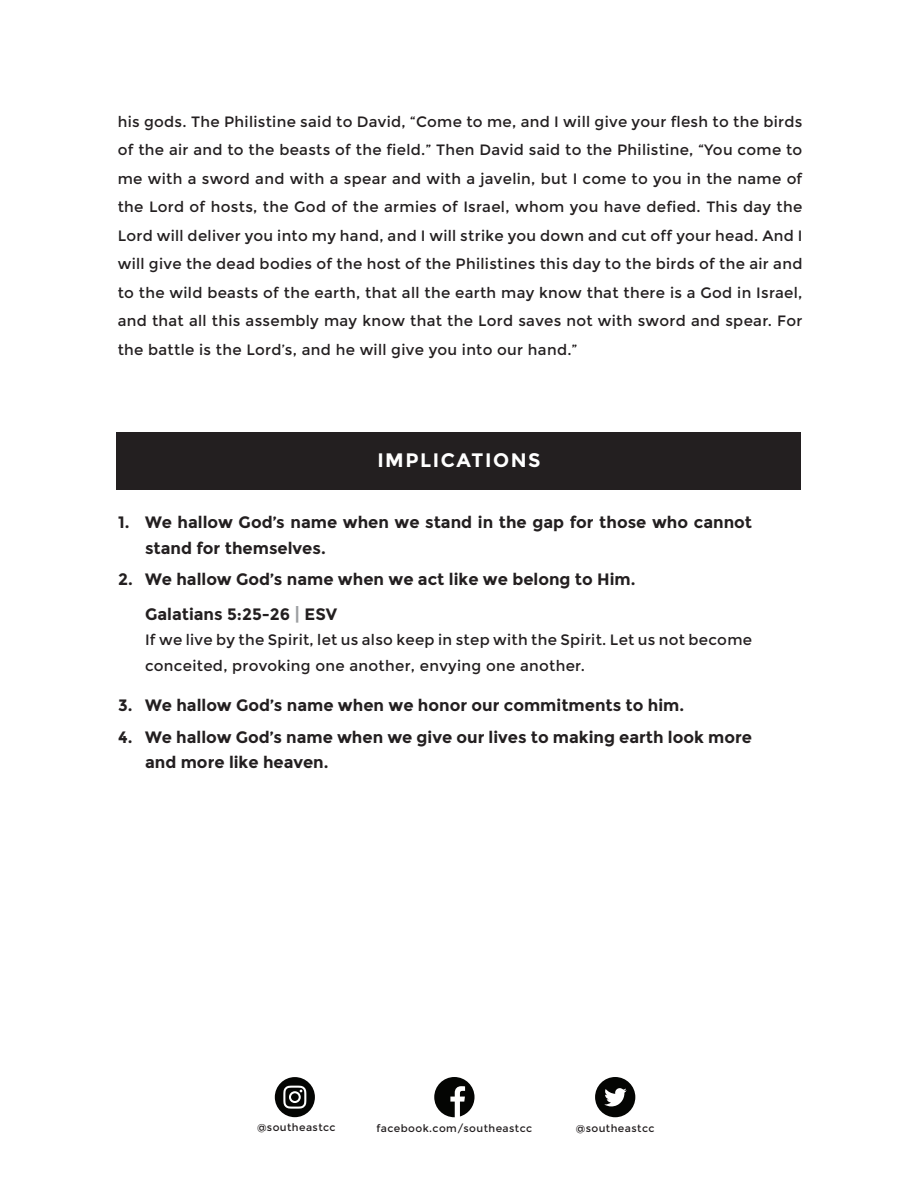
<style>
.page{position:relative;width:918px;height:1188px;background:#fff}
.page>*{position:absolute;margin:0;border:0;box-sizing:border-box;transform-origin:0 0}
.t1{font:700 19.5px "Montserrat";letter-spacing:.08em;color:#fff}
.t2{font:700 16.5px/25.5px "Montserrat";color:#231f20}
.t3{font:15px/28.5px "Montserrat";letter-spacing:.02em;color:#231f20}
.t4{font:10.5px "Montserrat";letter-spacing:.04em;color:#231f20}
.s1{font-size:18px;color:#9d9fa2}
</style>
<div class="page">
<svg style="left:275px;top:1077px;width:40px;height:40px"></svg>
<svg style="left:434px;top:1077px;width:41px;height:40px"></svg>
<svg style="left:595px;top:1077px;width:40px;height:40px"></svg>
<div style="left:117px;top:432px;width:684px;height:58px;background:#231f20"></div>
<p class="t3" style="left:118px;top:107px;width:686px;text-align:justify">his gods. The Philistine said to David, “Come to me, and I will give your flesh to the birds of the air and to the beasts of the field.” Then David said to the Philistine, “You come to me with a sword and with a spear and with a javelin, but I come to you in the name of the Lord of hosts, the God of the armies of Israel, whom you have defied. This day the Lord will deliver you into my hand, and I will strike you down and cut off your head. And I will give the dead bodies of the host of the Philistines this day to the birds of the air and to the wild beasts of the earth, that all the earth may know that there is a God in Israel, and that all this assembly may know that the Lord saves not with sword and spear. For the battle is the Lord’s, and he will give you into our hand.”</p>
<h1 class="t1" style="left:377px;top:449px;width:165px">IMPLICATIONS</h1>
<p class="t2" style="left:145px;top:510px;width:608px;text-indent:-27px">1. We hallow God’s name when we stand in the gap for those who cannot stand for themselves.</p>
<p class="t2" style="left:145px;top:562px;width:492px;line-height:34.5px;text-indent:-27px">2. We hallow God’s name when we act like we belong to Him.<br>Galatians 5:25-26 <span class="s1">|</span> ESV</p>
<p class="t3" style="left:145px;top:627px;width:609px;line-height:25.5px">If we live by the Spirit, let us also keep in step with the Spirit. Let us not become conceited, provoking one another, envying one another.</p>
<p class="t2" style="left:118px;top:693px;width:568px">3. We hallow God’s name when we honor our commitments to him.</p>
<p class="t2" style="left:145px;top:724px;width:608px;text-indent:-27px">4. We hallow God’s name when we give our lives to making earth look more and more like heaven.</p>
<p class="t4" style="left:257px;top:1121px;width:80px">@southeastcc</p>
<p class="t4" style="left:376px;top:1122px;width:157px">facebook.com/southeastcc</p>
<p class="t4" style="left:576px;top:1122px;width:80px">@southeastcc</p>
</div>
